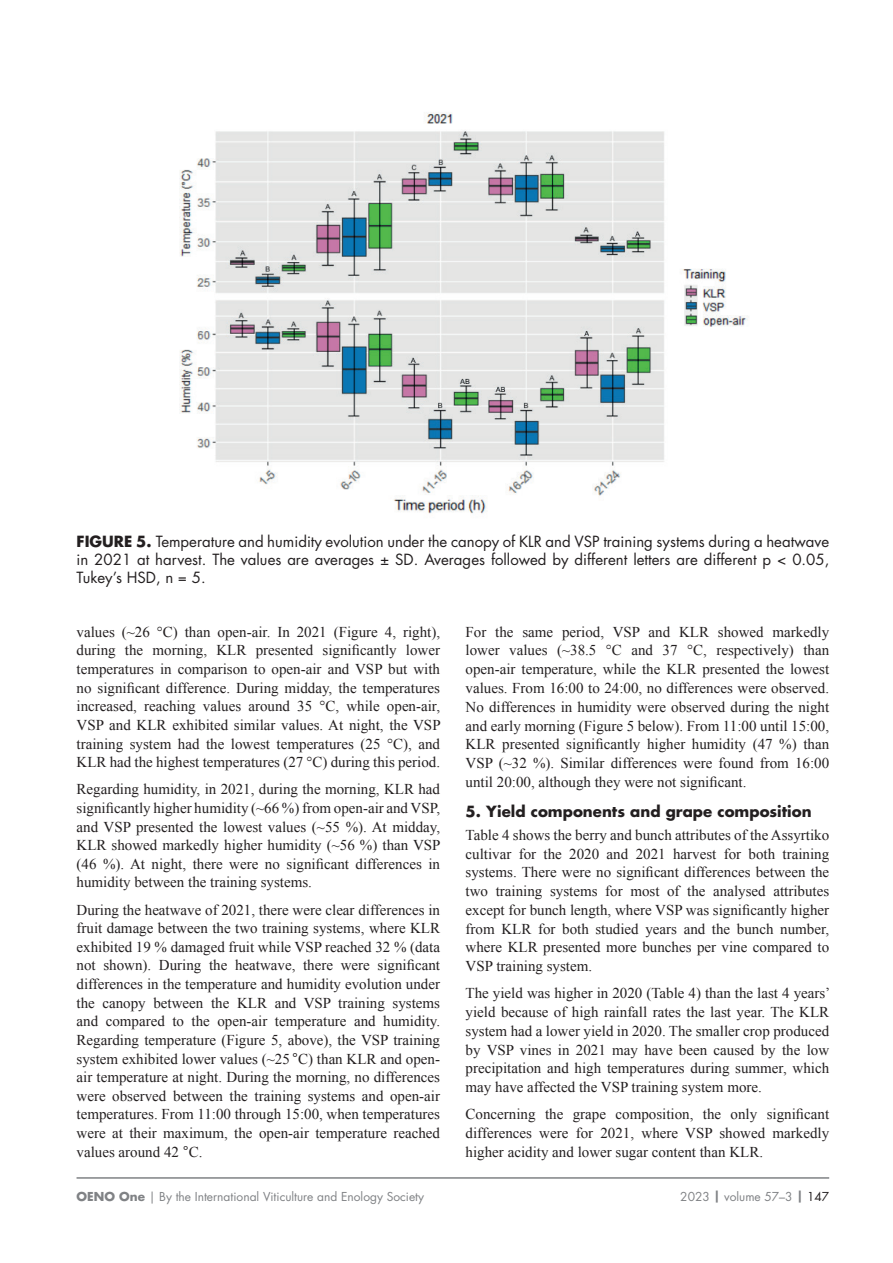
<style>
.page{position:relative;width:893px;height:1263px;background:#fff}
.page>*{position:absolute;margin:0;border:0;box-sizing:border-box;transform-origin:0 0}
.t1{font:15px/18.6px "Times New Roman";color:#231f20;text-align:justify}
.t2{font:15px/18px "Futura Std";color:#231f20;text-align:justify}
.t3{font:700 15px "Futura Std";color:#231f20}
.t4{font:12px "Futura Std";color:#808285}
.s1{font-weight:700}
.s2{font-family:"Arial"}
.s3{color:#231f20}
</style>
<div class="page">
<hr style="left:77px;top:1177px;width:752px;height:2px;background:#808285">
<img style="left:179px;top:112px;width:569px;height:402px">
<p class="t2" style="left:77px;top:532px;width:754px"><span class="s1">FIGURE 5.</span> Temperature and humidity evolution under the canopy of KLR and VSP training systems during a heatwave in 2021 at harvest. The values are averages ± SD. Averages followed by different letters are different p &lt; 0.05, Tukey’s HSD, n = 5.</p>
<p class="t1" style="left:77px;top:622px;width:366px">values (~26 °C) than open-air. In 2021 (Figure 4, right), during the morning, KLR presented significantly lower temperatures in comparison to open-air and VSP but with no significant difference. During midday, the temperatures increased, reaching values around 35 °C, while open-air, VSP and KLR exhibited similar values. At night, the VSP training system had the lowest temperatures (25 °C), and KLR had the highest temperatures (27 °C) during this period.</p>
<p class="t1" style="left:77px;top:780px;width:366px">Regarding humidity, in 2021, during the morning, KLR had significantly higher humidity (~66 %) from open-air and VSP, and VSP presented the lowest values (~55 %). At midday, KLR showed markedly higher humidity (~56 %) than VSP (46 %). At night, there were no significant differences in humidity between the training systems.</p>
<p class="t1" style="left:77px;top:900px;width:365px">During the heatwave of 2021, there were clear differences in fruit damage between the two training systems, where KLR exhibited 19 % damaged fruit while VSP reached 32 % (data not shown). During the heatwave, there were significant differences in the temperature and humidity evolution under the canopy between the KLR and VSP training systems and compared to the open-air temperature and humidity.<br>Regarding temperature (Figure 5, above), the VSP training system exhibited lower values (~25 <span class="s2">°</span>C) than KLR and open&shy;air temperature at night. During the morning, no differences were observed between the training systems and open-air temperatures. From 11:00 through 15:00, when temperatures were at their maximum, the open-air temperature reached values around 42 <span class="s2">°</span>C.</p>
<p class="t1" style="left:466px;top:622px;width:365px">For the same period, VSP and KLR showed markedly lower values (~38.5 °C and 37 °C, respectively) than open-air temperature, while the KLR presented the lowest values. From 16:00 to 24:00, no differences were observed.<br>No differences in humidity were observed during the night and early morning (Figure 5 below). From 11:00 until 15:00, KLR presented significantly higher humidity (47 %) than VSP (~32 %). Similar differences were found from 16:00 until 20:00, although they were not significant.</p>
<p class="t3" style="left:466px;top:801px;width:347px">5. Yield components and grape composition</p>
<p class="t1" style="left:466px;top:825px;width:365px">Table 4 shows the berry and bunch attributes of the Assyrtiko cultivar for the 2020 and 2021 harvest for both training systems. There were no significant differences between the two training systems for most of the analysed attributes except for bunch length, where VSP was significantly higher from KLR for both studied years and the bunch number, where KLR presented more bunches per vine compared to VSP training system.</p>
<p class="t1" style="left:466px;top:984px;width:366px">The yield was higher in 2020 (Table 4) than the last 4 years’ yield because of high rainfall rates the last year. The KLR system had a lower yield in 2020. The smaller crop produced by VSP vines in 2021 may have been caused by the low precipitation and high temperatures during summer, which may have affected the VSP training system more.</p>
<p class="t1" style="left:466px;top:1105px;width:365px">Concerning the grape composition, the only significant differences were for 2021, where VSP showed markedly higher acidity and lower sugar content than KLR.</p>
<p class="t4" style="left:77px;top:1188px;width:349px"><span class="s1">OENO One</span> | By the International Viticulture and Enology Society</p>
<p class="t4" style="left:680px;top:1188px;width:150px">2023 <span class="s1">|</span> volume 57–3 <span class="s1">|</span> <span class="s3">147</span></p>
</div>
